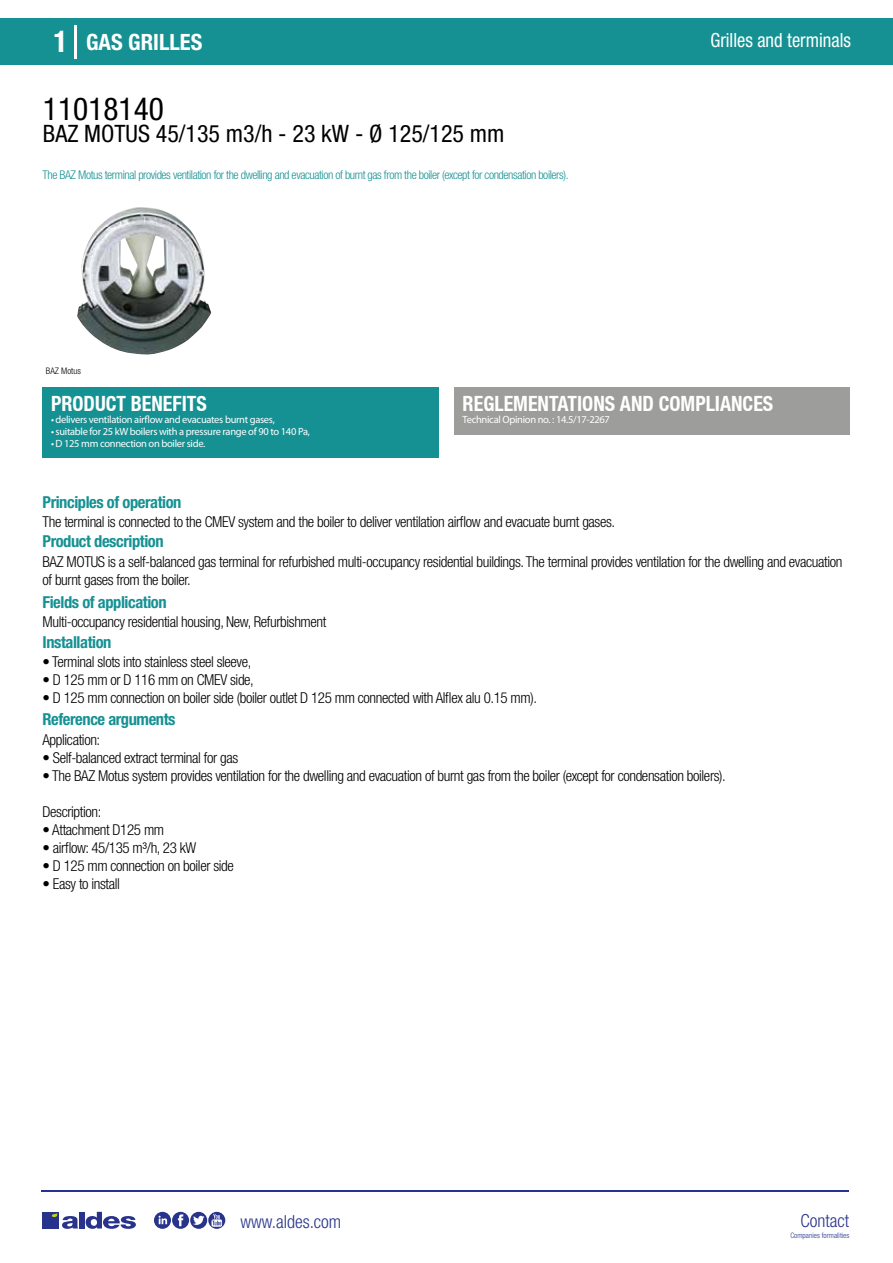
<style>
.page{position:relative;width:893px;height:1263px;background:#fff}
.page>*{position:absolute;margin:0;border:0;box-sizing:border-box;transform-origin:0 0}
.t1{font:condensed 31.5px "Helvetica Neue LT Std";color:#000}
.t2{font:condensed 24px "Helvetica Neue LT Std";color:#000}
.t3{font:700 condensed 22.5px "Helvetica Neue LT Std";color:#fff}
.t4{font:700 condensed 21px "Helvetica Neue";color:#fff;scale:.95 1}
.t5{font:condensed 19.5px "Helvetica Neue LT Std";color:#fff;scale:.95 1}
.t6{font:300 condensed 18px "Helvetica Neue";color:#28348b}
.t7{font:700 condensed 16.5px "Helvetica Neue LT Std";letter-spacing:-.025em;color:#169193}
.t8{font:300 condensed 15px/18px "Helvetica Neue LT Std";letter-spacing:-.025em;color:#000}
.t9{font:300 condensed 12px "Helvetica Neue LT Std";letter-spacing:-.035em;color:#169193}
.t10{font:10.5px "Myriad Pro";letter-spacing:-.03em;color:#fff}
.t11{font:300 condensed 9px "Helvetica Neue";color:#000}
.t12{font:300 condensed 7.5px "Helvetica Neue";color:#28348b}
.s1{font-size:30px}
</style>
<div class="page">
<div style="left:0;top:18px;width:893px;height:46px;background:#169193"></div>
<div style="left:454px;top:387px;width:396px;height:48px;background:#9d9d9c"></div>
<div style="left:43px;top:387px;width:396px;height:70px;background:#169193"></div>
<hr style="left:74px;top:25px;width:2px;height:33px;background:#fff">
<svg style="left:77px;top:207px;width:135px;height:148px"></svg>
<hr style="left:41px;top:1190px;width:808px;height:1px;background:#28348b">
<svg style="left:154px;top:1212px;width:71px;height:17px"></svg>
<div style="left:42px;top:1212px;width:17px;height:16px;background:#28348b"></div>
<div style="left:79px;top:1212px;width:5px;height:16px;background:#28348b"></div>
<svg style="left:86px;top:1212px;width:50px;height:17px"></svg>
<svg style="left:52px;top:1213px;width:26px;height:16px"></svg>
<h3 class="t3" style="left:54px;top:28px;width:150px"><span class="s1">1</span> GAS GRILLES</h3>
<h3 class="t5" style="left:710px;top:29px;width:149px">Grilles and terminals</h3>
<h1 class="t1" style="left:43px;top:91px;width:122px">11018140</h1>
<h2 class="t2" style="left:43px;top:120px;width:463px">BAZ MOTUS 45/135 m3/h - 23 kW - Ø 125/125 mm</h2>
<p class="t9" style="left:43px;top:167px;width:528px">The BAZ Motus terminal provides ventilation for the dwelling and evacuation of burnt gas from the boiler (except for condensation boilers).</p>
<p class="t11" style="left:46px;top:365px;width:36px">BAZ Motus</p>
<h3 class="t4" style="left:51px;top:391px;width:166px">PRODUCT BENEFITS</h3>
<p class="t10" style="left:51px;top:413px;width:225px">• delivers ventilation airflow and evacuates burnt gases,</p>
<p class="t10" style="left:51px;top:425px;width:260px">• suitable for 25 kW boilers with a pressure range of 90 to 140 Pa,</p>
<p class="t10" style="left:51px;top:437px;width:156px">• D 125 mm connection on boiler side.</p>
<h3 class="t4" style="left:463px;top:391px;width:328px">REGLEMENTATIONS AND COMPLIANCES</h3>
<p class="t10" style="left:463px;top:413px;width:149px">Technical Opinion no. : 14.5/17-2267</p>
<p class="t7" style="left:43px;top:492px;width:140px">Principles of operation</p>
<p class="t7" style="left:43px;top:531px;width:123px">Product description</p>
<p class="t8" style="left:43px;top:513px;width:574px">The terminal is connected to the CMEV system and the boiler to deliver ventilation airflow and evacuate burnt gases.</p>
<p class="t8" style="left:43px;top:552px;width:801px">BAZ MOTUS is a self-balanced gas terminal for refurbished multi-occupancy residential buildings. The terminal provides ventilation for the dwelling and evacuation of burnt gases from the boiler.</p>
<p class="t8" style="left:43px;top:613px;width:285px">Multi-occupancy residential housing, New, Refurbishment</p>
<p class="t8" style="left:43px;top:652px;width:210px">• Terminal slots into stainless steel sleeve,</p>
<p class="t8" style="left:43px;top:670px;width:213px">• D 125 mm or D 116 mm on CMEV side,</p>
<p class="t8" style="left:43px;top:688px;width:496px">• D 125 mm connection on boiler side (boiler outlet D 125 mm connected with Alflex alu 0.15 mm).</p>
<p class="t7" style="left:43px;top:592px;width:126px">Fields of application</p>
<p class="t7" style="left:43px;top:632px;width:70px">Installation</p>
<p class="t7" style="left:43px;top:709px;width:135px">Reference arguments</p>
<p class="t8" style="left:43px;top:730px;width:59px">Application:</p>
<p class="t8" style="left:43px;top:748px;width:197px">• Self-balanced extract terminal for gas</p>
<p class="t8" style="left:43px;top:766px;width:685px">• The BAZ Motus system provides ventilation for the dwelling and evacuation of burnt gas from the boiler (except for condensation boilers).</p>
<p class="t8" style="left:43px;top:802px;width:60px">Description:</p>
<p class="t8" style="left:43px;top:820px;width:123px">• Attachment D125 mm</p>
<p class="t8" style="left:43px;top:838px;width:155px">• airflow: 45/135 m³/h, 23 kW</p>
<p class="t8" style="left:43px;top:856px;width:193px">• D 125 mm connection on boiler side</p>
<p class="t8" style="left:43px;top:874px;width:79px">• Easy to install</p>
<p class="t6" style="left:240px;top:1211px;width:102px">www.aldes.com</p>
<p class="t6" style="left:800px;top:1211px;width:50px">Contact</p>
<p class="t12" style="left:790px;top:1230px;width:60px">Companies formalities</p>
</div>
